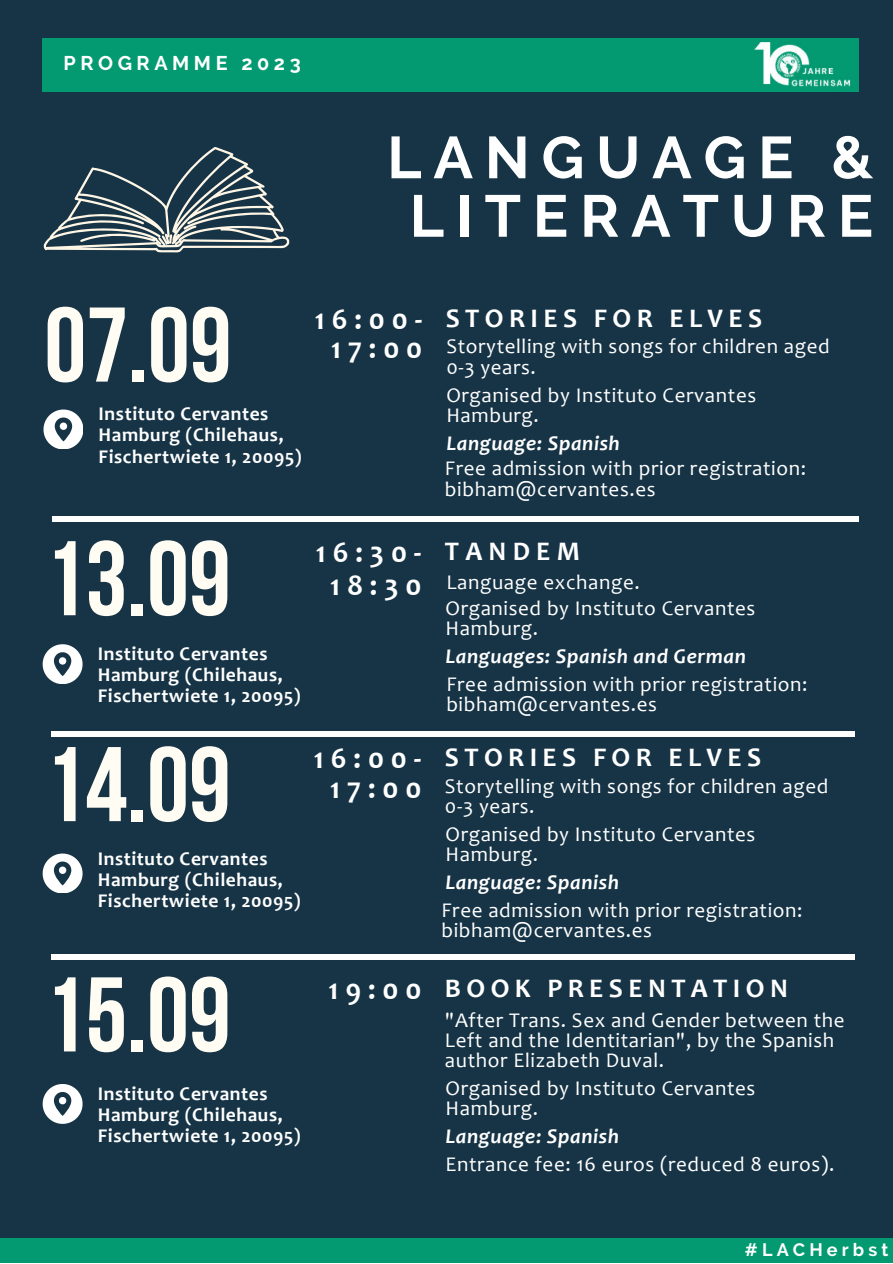
<style>
.page{position:relative;width:893px;height:1264px;background:#fff}
.page>*{position:absolute;margin:0;border:0;box-sizing:border-box;transform-origin:0 0}
.t1{font:700 105.75px "Bebas Neue";color:#fffcf3}
.t2{font:700 58.95px/58.5px "Raleway";letter-spacing:.2em;color:#fff;text-align:center}
.t3{font:700 30px/29.2px "Candara";letter-spacing:.23em;color:#fff;text-align:center}
.t4{font:700 27px "Candara";letter-spacing:.2em;color:#fff}
.t5{font:21px/20.2px "Candara";letter-spacing:.03em;color:#fff}
.t6{font:italic 700 21px "Candara";letter-spacing:.03em;color:#fff}
.t7{font:700 19.8px "Raleway";letter-spacing:.23em;color:#fff}
.t8{font:700 19.5px/21.3px "Candara";letter-spacing:.03em;color:#fff}
.t9{font:700 18px "Raleway";letter-spacing:.23em;color:#fff}
.s1{font-size:30px}
</style>
<div class="page">
<div style="left:0;top:0;width:892px;height:1262px;background:#163446"></div>
<div style="left:43px;top:38px;width:816px;height:54px;background:#039a72"></div>
<div style="left:0;top:1238px;width:892px;height:24px;background:#039a72"></div>
<img style="left:754px;top:42px;width:97px;height:45px">
<svg style="left:43px;top:147px;width:246px;height:105px"></svg>
<div style="left:53px;top:516px;width:806px;height:6px;background:#fff"></div>
<svg style="left:43px;top:409px;width:40px;height:40px"></svg>
<div style="left:52px;top:731px;width:802px;height:6px;background:#fff"></div>
<svg style="left:43px;top:644px;width:39px;height:39px"></svg>
<svg style="left:43px;top:853px;width:39px;height:39px"></svg>
<div style="left:51px;top:953px;width:803px;height:6px;background:#fff"></div>
<svg style="left:43px;top:1084px;width:39px;height:39px"></svg>
<p class="t7" style="left:63px;top:52px;width:239px">PROGRAMME 2023</p>
<h2 class="t2" style="left:387px;top:128px;width:487px">LANGUAGE &amp;<br>LITERATURE</h2>
<h1 class="t1" style="left:44px;top:302px;width:189px">07.09</h1>
<p class="t8" style="left:99px;top:405px;width:204px">Instituto Cervantes<br>Hamburg (Chilehaus,<br>Fischertwiete 1, 20095)</p>
<h3 class="t3" style="left:315px;top:307px;width:109px">16:00-<br>17:00</h3>
<p class="t4" style="left:446px;top:307px;width:318px">STORIES FOR ELVES</p>
<p class="t5" style="left:446px;top:338px;width:385px">Storytelling with songs for children aged<br>0-3 years.</p>
<p class="t5" style="left:446px;top:386px;width:311px">Organised by Instituto Cervantes<br>Hamburg.</p>
<p class="t6" style="left:446px;top:434px;width:175px">Language: Spanish</p>
<p class="t5" style="left:445px;top:460px;width:362px">Free admission with prior registration: bibham@cervantes.es</p>
<h1 class="t1" style="left:43px;top:536px;width:189px">13.09</h1>
<p class="t8" style="left:98px;top:644px;width:204px">Instituto Cervantes<br>Hamburg (Chilehaus,<br>Fischertwiete 1, 20095)</p>
<h1 class="t1" style="left:43px;top:741px;width:189px">14.09</h1>
<p class="t8" style="left:98px;top:849px;width:204px">Instituto Cervantes<br>Hamburg (Chilehaus,<br>Fischertwiete 1, 20095)</p>
<h1 class="t1" style="left:43px;top:972px;width:189px">15.09</h1>
<p class="t8" style="left:98px;top:1084px;width:204px">Instituto Cervantes<br>Hamburg (Chilehaus,<br>Fischertwiete 1, 20095)</p>
<h3 class="t3" style="left:316px;top:539px;width:107px;line-height:32.5px">16:30-<br>18:30</h3>
<p class="t4" style="left:445px;top:540px;width:136px">TANDEM</p>
<p class="t5" style="left:446px;top:574px;width:195px">Language exchange.</p>
<p class="t5" style="left:445px;top:600px;width:311px">Organised by Instituto Cervantes<br>Hamburg.</p>
<p class="t6" style="left:445px;top:648px;width:302px">Languages: Spanish and German</p>
<p class="t5" style="left:446px;top:676px;width:362px">Free admission with prior registration: bibham@cervantes.es</p>
<h3 class="t3" style="left:314px;top:747px;width:109px">16:00-<br>17:00</h3>
<p class="t4" style="left:445px;top:746px;width:318px">STORIES FOR ELVES</p>
<p class="t5" style="left:445px;top:778px;width:385px">Storytelling with songs for children aged<br>0-3 years.</p>
<p class="t5" style="left:445px;top:826px;width:311px">Organised by Instituto Cervantes<br>Hamburg.</p>
<p class="t6" style="left:445px;top:874px;width:175px">Language: Spanish</p>
<p class="t5" style="left:441px;top:902px;width:362px">Free admission with prior registration: bibham@cervantes.es</p>
<p class="t4" style="left:328px;top:977px;width:461px"><span class="s1">19:00</span> BOOK PRESENTATION</p>
<p class="t5" style="left:445px;top:1011px;width:401px">"After Trans. Sex and Gender between the<br>Left and the Identitarian", by the Spanish author Elizabeth Duval.</p>
<p class="t5" style="left:445px;top:1080px;width:311px">Organised by Instituto Cervantes<br>Hamburg.</p>
<p class="t5" style="left:445px;top:1156px;width:390px">Entrance fee: 16 euros (reduced 8 euros).</p>
<p class="t6" style="left:445px;top:1127px;width:175px">Language: Spanish</p>
<p class="t9" style="left:744px;top:1238px;width:145px">#LACHerbst</p>
</div>
